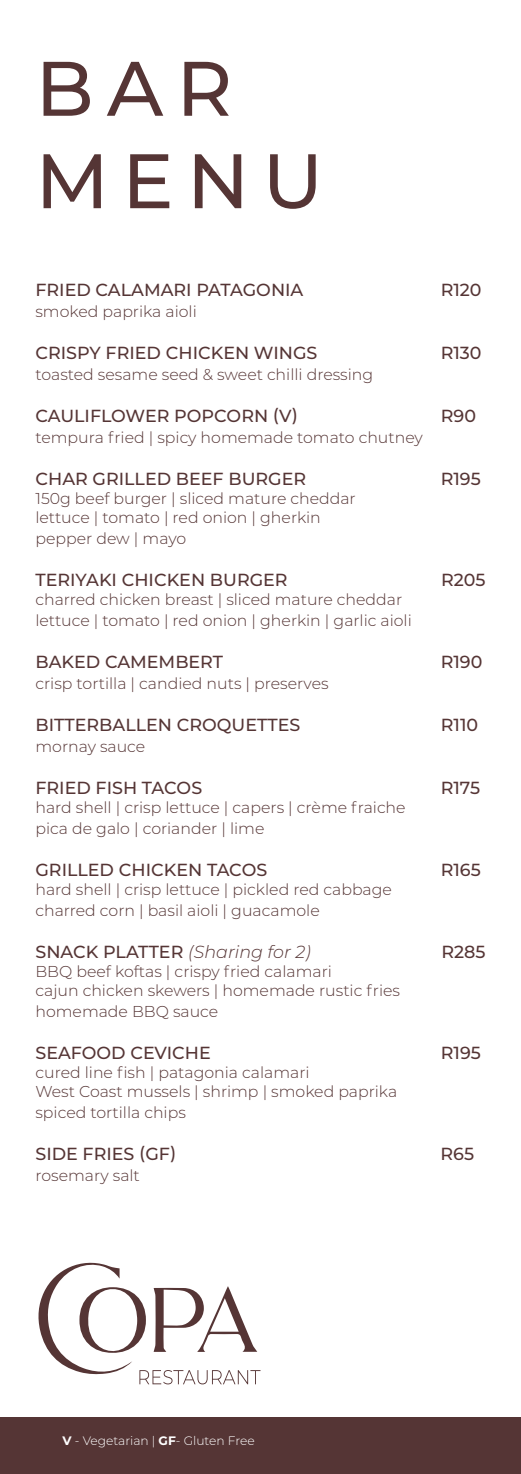
<style>
.page{position:relative;width:521px;height:1474px;background:#fff}
.page>*{position:absolute;margin:0;border:0;box-sizing:border-box;transform-origin:0 0}
.t1{font:500 77px/92.4px "Montserrat";letter-spacing:.17em;color:#553535}
.t2{font:500 17.5px "Montserrat";color:#553535}
.t3{font:italic 300 17.5px "Montserrat";color:#553535}
.t4{font:300 15.75px "Montserrat";color:#553535}
.t5{font:300 12.25px "Montserrat";color:#fff}
.s1{font-weight:500;font-style:normal}
.s2{font-weight:700}
</style>
<div class="page">
<div style="left:0;top:1417px;width:521px;height:56px;background:#553535"></div>
<svg style="left:38px;top:1262px;width:222px;height:122px"></svg>
<p class="t1" style="left:35px;top:39px;width:289px">BAR<br>MENU</p>
<p class="t2" style="left:35px;top:278px;width:269px">FRIED CALAMARI PATAGONIA</p>
<p class="t2" style="left:441px;top:278px;width:42px">R120</p>
<p class="t4" style="left:35px;top:301px;width:163px">smoked paprika aioli</p>
<p class="t2" style="left:35px;top:341px;width:283px">CRISPY FRIED CHICKEN WINGS</p>
<p class="t2" style="left:441px;top:341px;width:42px">R130</p>
<p class="t4" style="left:35px;top:364px;width:339px">toasted sesame seed &amp; sweet chilli dressing</p>
<p class="t2" style="left:35px;top:404px;width:264px">CAULIFLOWER POPCORN (V)</p>
<p class="t2" style="left:441px;top:404px;width:37px">R90</p>
<p class="t4" style="left:35px;top:427px;width:389px">tempura fried | spicy homemade tomato chutney</p>
<p class="t2" style="left:35px;top:467px;width:272px">CHAR GRILLED BEEF BURGER</p>
<p class="t2" style="left:441px;top:467px;width:42px">R195</p>
<p class="t4" style="left:35px;top:488px;width:322px">150g beef burger | sliced mature cheddar</p>
<p class="t4" style="left:35px;top:507px;width:287px">lettuce | tomato | red onion | gherkin</p>
<p class="t4" style="left:35px;top:528px;width:152px">pepper dew | mayo</p>
<p class="t2" style="left:35px;top:568px;width:254px">TERIYAKI CHICKEN BURGER</p>
<p class="t2" style="left:441px;top:568px;width:46px">R205</p>
<p class="t4" style="left:35px;top:589px;width:368px">charred chicken breast | sliced mature cheddar</p>
<p class="t4" style="left:35px;top:610px;width:378px">lettuce | tomato | red onion | gherkin | garlic aioli</p>
<p class="t2" style="left:35px;top:649px;width:189px">BAKED CAMEMBERT</p>
<p class="t2" style="left:441px;top:649px;width:43px">R190</p>
<p class="t4" style="left:35px;top:673px;width:295px">crisp tortilla | candied nuts | preserves</p>
<p class="t2" style="left:35px;top:712px;width:266px">BITTERBALLEN CROQUETTES</p>
<p class="t2" style="left:441px;top:712px;width:39px">R110</p>
<p class="t4" style="left:35px;top:736px;width:111px">mornay sauce</p>
<p class="t2" style="left:35px;top:775px;width:168px">FRIED FISH TACOS</p>
<p class="t2" style="left:441px;top:775px;width:41px">R175</p>
<p class="t4" style="left:35px;top:797px;width:372px">hard shell | crisp lettuce | capers | crème fraiche</p>
<p class="t4" style="left:35px;top:818px;width:230px">pica de galo | coriander | lime</p>
<p class="t2" style="left:35px;top:857px;width:233px">GRILLED CHICKEN TACOS</p>
<p class="t2" style="left:441px;top:857px;width:42px">R165</p>
<p class="t4" style="left:35px;top:878px;width:358px">hard shell | crisp lettuce | pickled red cabbage</p>
<p class="t4" style="left:35px;top:899px;width:286px">charred corn | basil aioli | guacamole</p>
<p class="t3" style="left:35px;top:940px;width:277px"><span class="s1">SNACK PLATTER</span> (Sharing for 2)</p>
<p class="t2" style="left:441px;top:939px;width:46px">R285</p>
<p class="t4" style="left:35px;top:960px;width:298px">BBQ beef koftas | crispy fried calamari</p>
<p class="t4" style="left:35px;top:979px;width:366px">cajun chicken skewers | homemade rustic fries</p>
<p class="t4" style="left:35px;top:1000px;width:184px">homemade BBQ sauce</p>
<p class="t2" style="left:35px;top:1040px;width:177px">SEAFOOD CEVICHE</p>
<p class="t2" style="left:441px;top:1040px;width:42px">R195</p>
<p class="t4" style="left:35px;top:1061px;width:275px">cured line fish | patagonia calamari</p>
<p class="t4" style="left:35px;top:1080px;width:363px">West Coast mussels | shrimp | smoked paprika</p>
<p class="t4" style="left:35px;top:1101px;width:152px">spiced tortilla chips</p>
<p class="t2" style="left:35px;top:1141px;width:142px">SIDE FRIES (GF)</p>
<p class="t2" style="left:440px;top:1141px;width:35px">R65</p>
<p class="t4" style="left:35px;top:1164px;width:106px">rosemary salt</p>
<p class="t5" style="left:63px;top:1431px;width:194px"><span class="s2">V</span> - Vegetarian | <span class="s2">GF</span>- Gluten Free</p>
</div>
